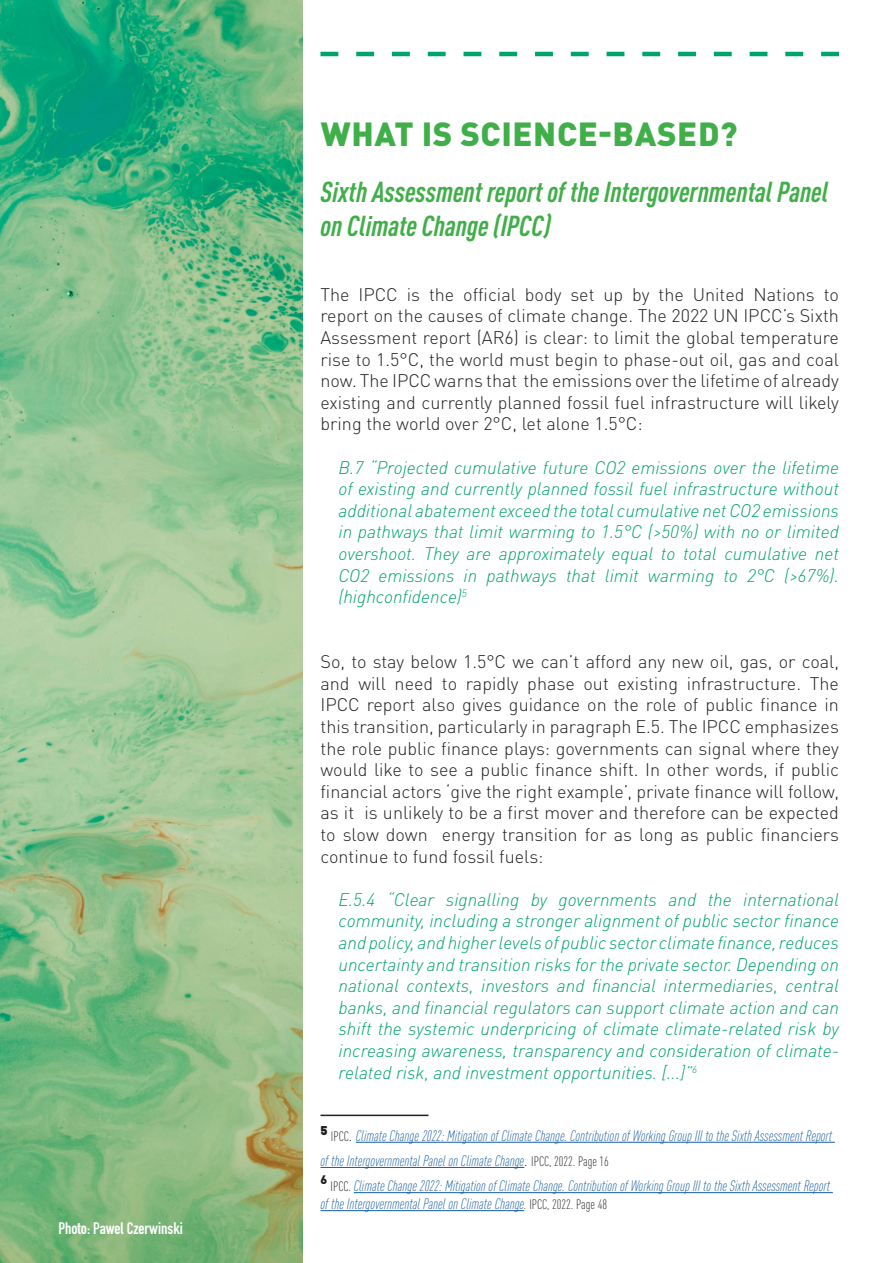
<style>
.page{position:relative;width:893px;height:1263px;background:#fff}
.page>*{position:absolute;margin:0;border:0;box-sizing:border-box;transform-origin:0 0}
.t1{font:900 33px "DIN Pro";letter-spacing:.02em;color:#40ae49}
.t2{font:italic 700 condensed 28.5px/34.2px "DIN Pro";color:#40ae49}
.t3{font:300 18px/21.6px "DIN Pro";color:#231f20;text-align:justify}
.quote{font:italic 300 18px/21.6px "DIN Pro";color:#00a36c;text-align:justify}
.t4{font:700 16.5px "DIN Condensed";color:#fff}
.t5{font:italic 300 condensed 15px/25.2px "DIN Pro";color:#175d9e}
.t6{font:900 12.3px "DIN Pro";color:#231f20}
.s1{font-weight:900;font-style:normal;font-stretch:normal;font-size:21px;color:#231f20}
.s2{font-style:normal;font-size:13.5px;color:#231f20}
.s3{font-style:normal;font-size:18px;color:#231f20}
.s4{font-size:13.5px;color:#231f20}
</style>
<div class="page">
<hr style="left:320px;top:1114px;width:108px;height:2px;background:#231f20">
<hr style="left:356px;top:1142px;width:479px;height:1px;background:#175d9e">
<hr style="left:320px;top:1167px;width:204px;height:1px;background:#175d9e">
<hr style="left:354px;top:1192px;width:479px;height:1px;background:#175d9e">
<hr style="left:320px;top:1210px;width:204px;height:1px;background:#175d9e">
<img style="left:0;top:0;width:302px;height:1263px">
<svg style="left:320px;top:52px;width:519px;height:4px"></svg>
<p class="t4" style="left:58px;top:1217px;width:126px">Photo: Pawel Czerwinski</p>
<p class="t1" style="left:321px;top:106px;width:418px">WHAT IS SCIENCE-BASED?</p>
<p class="t2" style="left:320px;top:172px;width:509px">Sixth Assessment report of the Intergovernmental Panel on Climate Change (IPCC)</p>
<p class="t3" style="left:320px;top:282px;width:520px">The IPCC is the official body set up by the United Nations to report on the causes of climate change. The 2022 UN IPCC’s Sixth Assessment report (AR6) is clear: to limit the global temperature rise to 1.5°C, the world must begin to phase-out oil, gas and coal now. The IPCC warns that the emissions over the lifetime of already existing and currently planned fossil fuel infrastructure will likely bring the world over 2°C, let alone 1.5°C:</p>
<p class="quote" style="left:338px;top:455px;width:502px">B.7 “Projected cumulative future CO2 emissions over the lifetime of existing and currently planned fossil fuel infrastructure without additional abatement exceed the total cumulative net CO2 emissions in pathways that limit warming to 1.5°C (&gt;50%) with no or limited overshoot. They are approximately equal to total cumulative net CO2 emissions in pathways that limit warming to 2°C (&gt;67%). (highconfidence)<sup>5</sup></p>
<p class="t3" style="left:320px;top:649px;width:520px">So, to stay below 1.5°C we can’t afford any new oil, gas, or coal, and will need to rapidly phase out existing infrastructure. The IPCC report also gives guidance on the role of public finance in this transition, particularly in paragraph E.5. The IPCC emphasizes the role public finance plays: governments can signal where they would like to see a public finance shift. In other words, if public financial actors ‘give the right example’, private finance will follow, as it is unlikely to be a first mover and therefore can be expected to slow down energy transition for as long as public financiers continue to fund fossil fuels:</p>
<p class="quote" style="left:338px;top:887px;width:502px">E.5.4 “Clear signalling by governments and the international community, including a stronger alignment of public sector finance and policy, and higher levels of public sector climate finance, reduces uncertainty and transition risks for the private sector. Depending on national contexts, investors and financial intermediaries, central banks, and financial regulators can support climate action and can shift the systemic underpricing of climate climate-related risk by increasing awareness, transparency and consideration of climate&shy;related risk, and investment opportunities. [...]”<sup>6</sup></p>
<p class="t5" style="left:320px;top:1122px;width:513px"><span class="s1">5</span> <span class="s2">IPCC</span><span class="s3">.</span> Climate Change 2022: Mitigation of Climate Change. Contribution of Working Group III to the Sixth Assessment Report of the Intergovernmental Panel on Climate Change<span class="s3">.</span> <span class="s2">IPCC, 2022. Page 16</span></p>
<p class="t6" style="left:320px;top:1169px;width:8px">6</p>
<p class="t5" style="left:320px;top:1176px;width:511px;line-height:18px;text-indent:10px"><span class="s2">IPCC.</span> Climate Change 2022: Mitigation of Climate Change. Contribution of Working Group III to the Sixth Assessment Report of the Intergovernmental Panel on Climate Change<span class="s4">.</span> <span class="s2">IPCC, 2022. Page 48</span></p>
</div>
